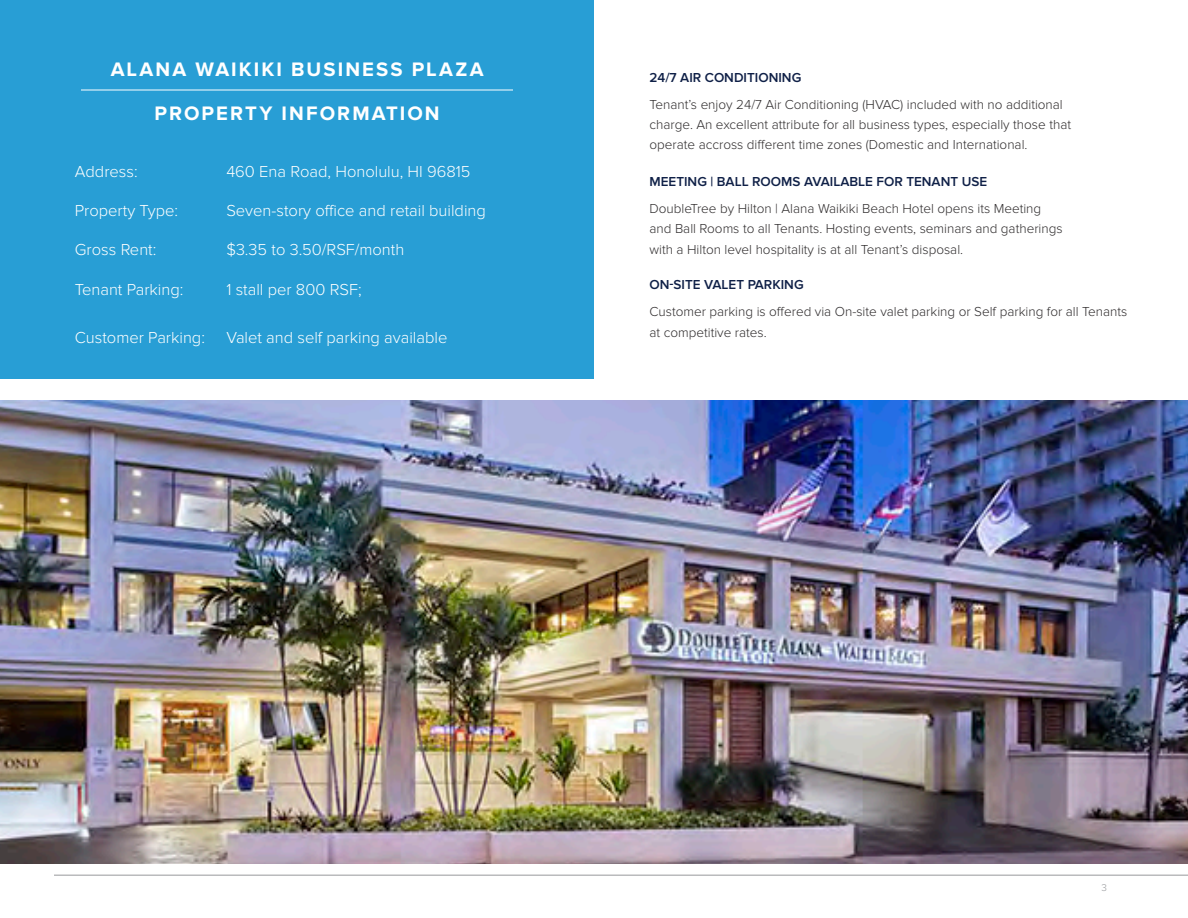
<style>
.page{position:relative;width:1188px;height:918px;background:#fff}
.page>*{position:absolute;margin:0;border:0;box-sizing:border-box;transform-origin:0 0}
.section{font:700 20.25px "Proxima Nova";letter-spacing:.105em;color:#fff}
.Bullets{font:300 16.5px "Proxima Nova";color:#fff}
.body_copy{font:300 13.5px/20.2px "Proxima Nova";color:#2e2b2c}
.subhead{font:600 13.5px "Proxima Nova";color:#0f2047}
.t1{font:300 10.2px "Proxima Nova";color:#97999c}
</style>
<div class="page">
<img style="left:0;top:401px;width:1188px;height:463px">
<hr style="left:54px;top:875px;width:1134px;height:1px;background:#97999c">
<div style="left:0;top:0;width:594px;height:379px;background:#289ed5"></div>
<hr style="left:81px;top:90px;width:432px;height:1px;background:#fff">
<p class="section" style="left:111px;top:57px;width:374px">ALANA WAIKIKI BUSINESS PLAZA</p>
<p class="section" style="left:155px;top:102px;width:287px">PROPERTY INFORMATION</p>
<p class="Bullets" style="left:75px;top:164px;width:64px">Address:</p>
<p class="Bullets" style="left:75px;top:203px;width:105px">Property Type:</p>
<p class="Bullets" style="left:75px;top:242px;width:83px">Gross Rent:</p>
<p class="Bullets" style="left:75px;top:282px;width:110px">Tenant Parking:</p>
<p class="Bullets" style="left:226px;top:163px;width:246px">460 Ena Road, Honolulu, HI 96815</p>
<p class="Bullets" style="left:226px;top:203px;width:261px">Seven-story office and retail building</p>
<p class="Bullets" style="left:226px;top:242px;width:179px">$3.35 to 3.50/RSF/month</p>
<p class="Bullets" style="left:226px;top:282px;width:137px">1 stall per 800 RSF;</p>
<p class="Bullets" style="left:75px;top:330px;width:132px">Customer Parking:</p>
<p class="Bullets" style="left:226px;top:330px;width:222px">Valet and self parking available</p>
<p class="subhead" style="left:650px;top:70px;width:153px">24/7 AIR CONDITIONING</p>
<p class="body_copy" style="left:650px;top:95px;width:423px">Tenant’s enjoy 24/7 Air Conditioning (HVAC) included with no additional charge. An excellent attribute for all business types, especially those that operate accross different time zones (Domestic and International.</p>
<p class="subhead" style="left:650px;top:174px;width:339px">MEETING | BALL ROOMS AVAILABLE FOR TENANT USE</p>
<p class="body_copy" style="left:650px;top:199px;width:415px">DoubleTree by Hilton | Alana Waikiki Beach Hotel opens its Meeting and Ball Rooms to all Tenants. Hosting events, seminars and gatherings with a Hilton level hospitality is at all Tenant’s disposal.</p>
<p class="subhead" style="left:650px;top:277px;width:156px">ON-SITE VALET PARKING</p>
<p class="body_copy" style="left:650px;top:302px;width:479px">Customer parking is offered via On-site valet parking or Self parking for all Tenants at competitive rates.</p>
<p class="t1" style="left:1101px;top:883px;width:7px">3</p>
</div>
